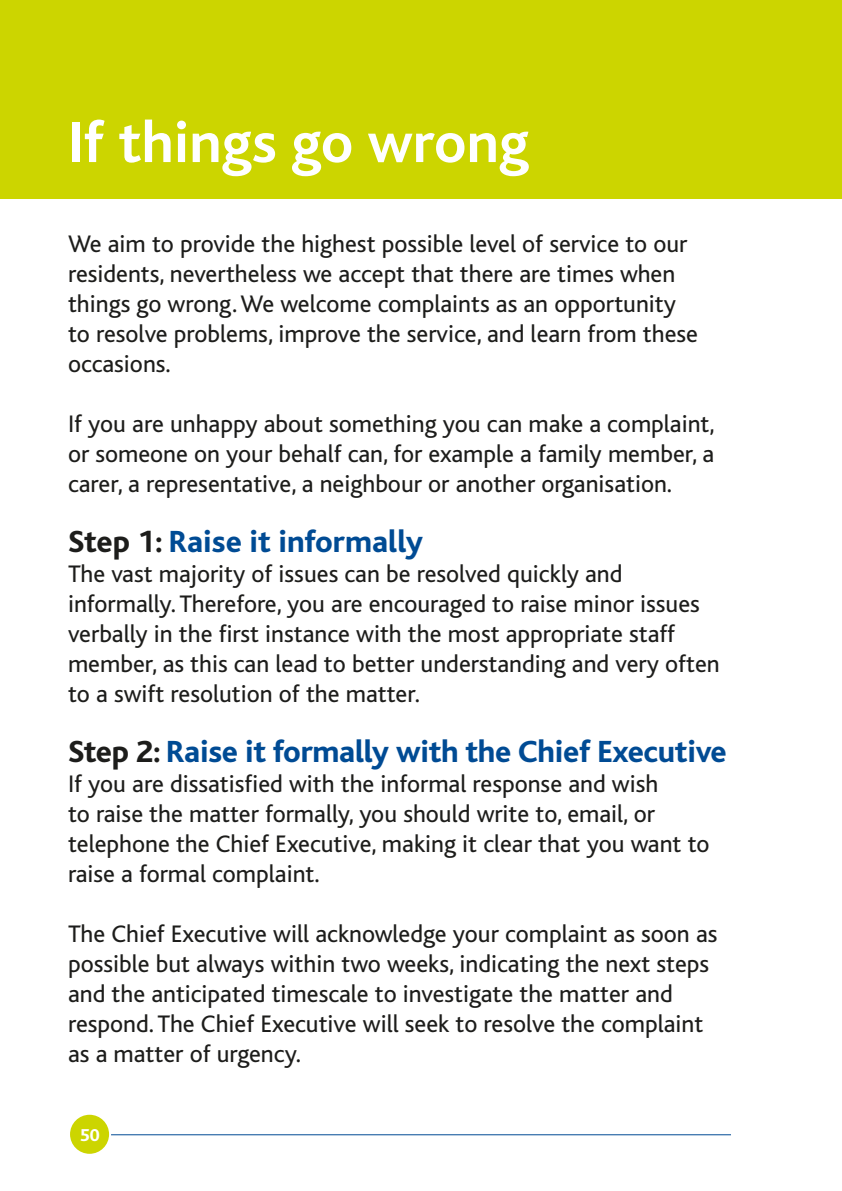
<style>
.page{position:relative;width:842px;height:1191px;background:#fff}
.page>*{position:absolute;margin:0;border:0;box-sizing:border-box;transform-origin:0 0}
.t1{font:700 60px "Bliss";color:#fff}
.t2{font:800 32px "Bliss";letter-spacing:-.01em;color:#004b94}
.t3{font:25px/30px "Bliss";color:#1d1d1b}
.t4{font:800 18px "Bliss";color:#fff}
.s1{color:#1d1d1b}
</style>
<div class="page">
<hr style="left:94px;top:1134px;width:637px;height:1px;background:#004b94">
<div style="left:69px;top:1113px;width:41px;height:41px;background:#ccd500;border-radius:50%"></div>
<div style="left:68px;top:1112px;width:43px;height:43px;border:2px solid #fff;border-radius:50%"></div>
<div style="left:0;top:0;width:842px;height:198px;background:#ccd500"></div>
<h1 class="t1" style="left:68px;top:111px;width:463px">If things go wrong</h1>
<p class="t3" style="left:68px;top:229px;width:631px">We aim to provide the highest possible level of service to our residents, nevertheless we accept that there are times when things go wrong. We welcome complaints as an opportunity to resolve problems, improve the service, and learn from these occasions.</p>
<p class="t3" style="left:68px;top:409px;width:648px;text-align:justify">If you are unhappy about something you can make a complaint, or someone on your behalf can, for example a family member, a carer, a representative, a neighbour or another organisation.</p>
<p class="t2" style="left:68px;top:525px;width:357px"><span class="s1">Step 1:</span> Raise it informally</p>
<p class="t3" style="left:68px;top:559px;width:653px">The vast majority of issues can be resolved quickly and informally. Therefore, you are encouraged to raise minor issues verbally in the first instance with the most appropriate staff member, as this can lead to better understanding and very often to a swift resolution of the matter.</p>
<p class="t2" style="left:68px;top:735px;width:660px"><span class="s1">Step 2:</span> Raise it formally with the Chief Executive</p>
<p class="t3" style="left:68px;top:769px;width:643px">If you are dissatisfied with the informal response and wish<br>to raise the matter formally, you should write to, email, or telephone the Chief Executive, making it clear that you want to raise a formal complaint.</p>
<p class="t3" style="left:68px;top:919px;width:651px">The Chief Executive will acknowledge your complaint as soon as possible but always within two weeks, indicating the next steps and the anticipated timescale to investigate the matter and respond. The Chief Executive will seek to resolve the complaint as a matter of urgency.</p>
<p class="t4" style="left:80px;top:1126px;width:21px">50</p>
</div>
